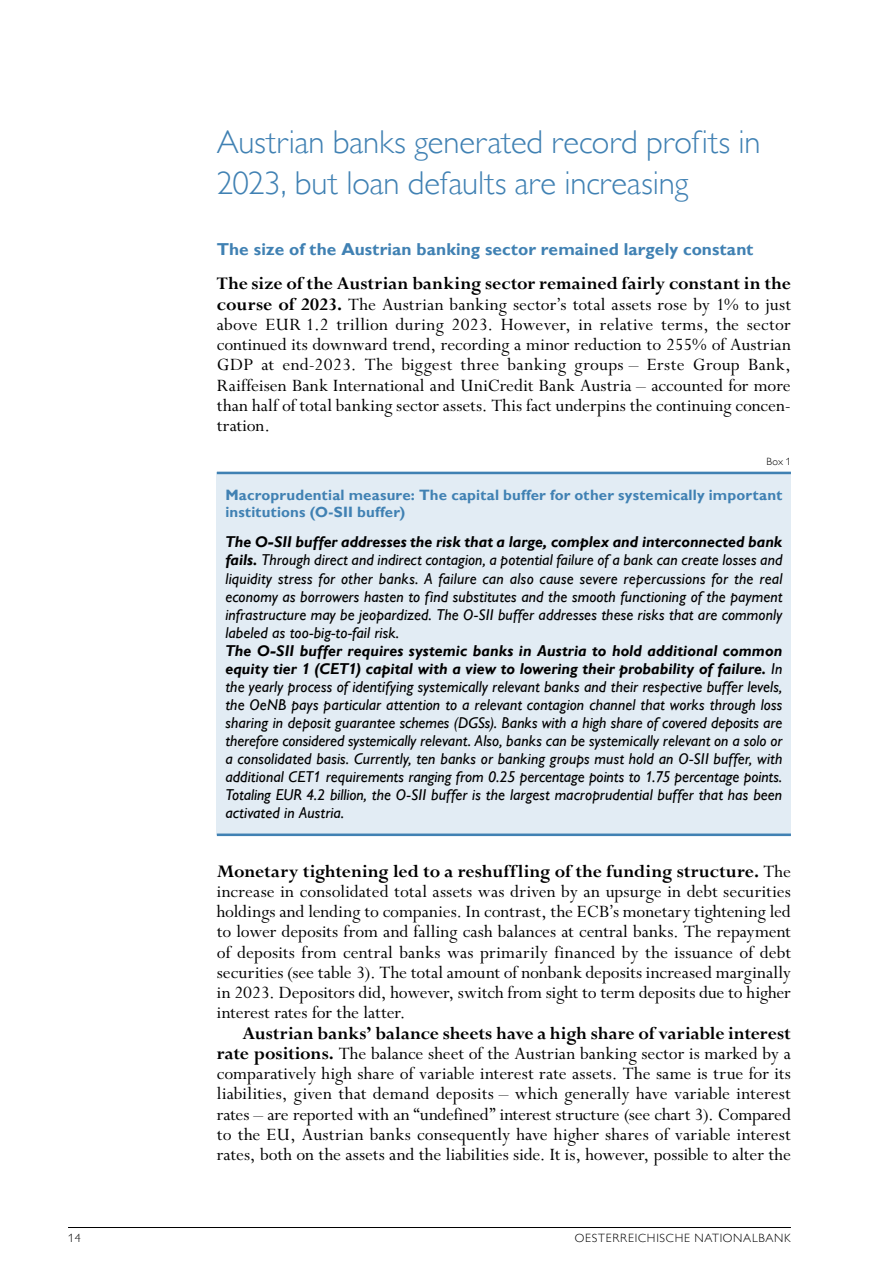
<style>
.page{position:relative;width:893px;height:1263px;background:#fff}
.page>*{position:absolute;margin:0;border:0;box-sizing:border-box;transform-origin:0 0}
.t1{font:300 33px/40.5px "Gill Sans MT Pro";letter-spacing:-.005em;color:#4081b3}
.t2{font:19.5px/20.2px "Perpetua Std";color:#000;text-align:justify}
.t3{font:700 17.25px "Gill Sans MT Pro";letter-spacing:.005em;color:#4081b3}
.t4{font:italic 500 15.75px/18px "Gill Sans MT Pro";letter-spacing:.01em;color:#000;text-align:justify}
.t5{font:700 15px/17px "Gill Sans MT Pro";letter-spacing:.01em;color:#4081b3}
.t6{font:300 12px "Gill Sans MT Pro";letter-spacing:.06em;color:#000}
.t7{font:300 10.5px "Gill Sans MT Pro";color:#000}
.s1{font-weight:700}
</style>
<div class="page">
<hr style="left:68px;top:1227px;width:723px;height:1px;background:#000">
<div style="left:217px;top:472px;width:574px;height:58px;background:#e2ecf4"></div>
<hr style="left:217px;top:472px;width:574px;height:2px;background:#4081b3">
<div style="left:217px;top:528px;width:574px;height:114px;background:#e2ecf4"></div>
<div style="left:217px;top:636px;width:574px;height:186px;background:#e2ecf4"></div>
<div style="left:217px;top:806px;width:574px;height:28px;background:#e2ecf4"></div>
<hr style="left:217px;top:833px;width:574px;height:3px;background:#4081b3">
<h1 class="t1" style="left:217px;top:121px;width:545px">Austrian banks generated record profits in<br>2023, but loan defaults are increasing</h1>
<p class="t3" style="left:217px;top:239px;width:538px">The size of the Austrian banking sector remained largely constant</p>
<p class="t2" style="left:217px;top:274px;width:576px"><span class="s1">The size of the Austrian banking sector remained fairly constant in the course of 2023.</span> The Austrian banking sector’s total assets rose by 1% to just above EUR 1.2 trillion during 2023. However, in relative terms, the sector continued its downward trend, recording a minor reduction to 255% of Austrian GDP at end-2023. The biggest three banking groups – Erste Group Bank, Raiffeisen Bank International and UniCredit Bank Austria – accounted for more than half of total banking sector assets. This fact underpins the continuing concen&shy;tration.</p>
<p class="t7" style="left:766px;top:455px;width:26px">Box 1</p>
<p class="t5" style="left:225px;top:486px;width:559px">Macroprudential measure: The capital buffer for other systemically important institutions (O-SII buffer)</p>
<p class="t4" style="left:225px;top:533px;width:559px"><span class="s1">The O-SII buffer addresses the risk that a large, complex and interconnected bank fails.</span> Through direct and indirect contagion, a potential failure of a bank can create losses and liquidity stress for other banks. A failure can also cause severe repercussions for the real economy as borrowers hasten to find substitutes and the smooth functioning of the payment infrastructure may be jeopardized. The O-SII buffer addresses these risks that are commonly labeled as too-big-to-fail risk.</p>
<p class="t4" style="left:225px;top:641px;width:559px"><span class="s1">The O-SII buffer requires systemic banks in Austria to hold additional common equity tier 1 (CET1) capital with a view to lowering their probability of failure.</span> In the yearly process of identifying systemically relevant banks and their respective buffer levels, the OeNB pays particular attention to a relevant contagion channel that works through loss sharing in deposit guarantee schemes (DGSs). Banks with a high share of covered deposits are therefore considered systemically relevant. Also, banks can be systemically relevant on a solo or a consolidated basis. Currently, ten banks or banking groups must hold an O-SII buffer, with additional CET1 requirements ranging from 0.25 percentage points to 1.75 percentage points.<br>Totaling EUR 4.2 billion, the O-SII buffer is the largest macroprudential buffer that has been activated in Austria.</p>
<p class="t2" style="left:217px;top:862px;width:576px"><span class="s1">Monetary tightening led to a reshuffling of the funding structure.</span> The increase in consolidated total assets was driven by an upsurge in debt securities holdings and lending to companies. In contrast, the ECB’s monetary tightening led to lower deposits from and falling cash balances at central banks. The repayment of deposits from central banks was primarily financed by the issuance of debt securities (see table 3). The total amount of nonbank deposits increased marginally in 2023. Depositors did, however, switch from sight to term deposits due to higher interest rates for the latter.</p>
<p class="t2" style="left:217px;top:1023px;width:576px;text-indent:26px"><span class="s1">Austrian banks’ balance sheets have a high share of variable interest rate positions.</span> The balance sheet of the Austrian banking sector is marked by a comparatively high share of variable interest rate assets. The same is true for its liabilities, given that demand deposits – which generally have variable interest rates – are reported with an “undefined” interest structure (see chart 3). Compared to the EU, Austrian banks consequently have higher shares of variable interest rates, both on the assets and the liabilities side. It is, however, possible to alter the</p>
<p class="t6" style="left:68px;top:1231px;width:14px">14</p>
<p class="t6" style="left:575px;top:1231px;width:218px">OESTERREICHISCHE NATIONALBANK</p>
</div>
